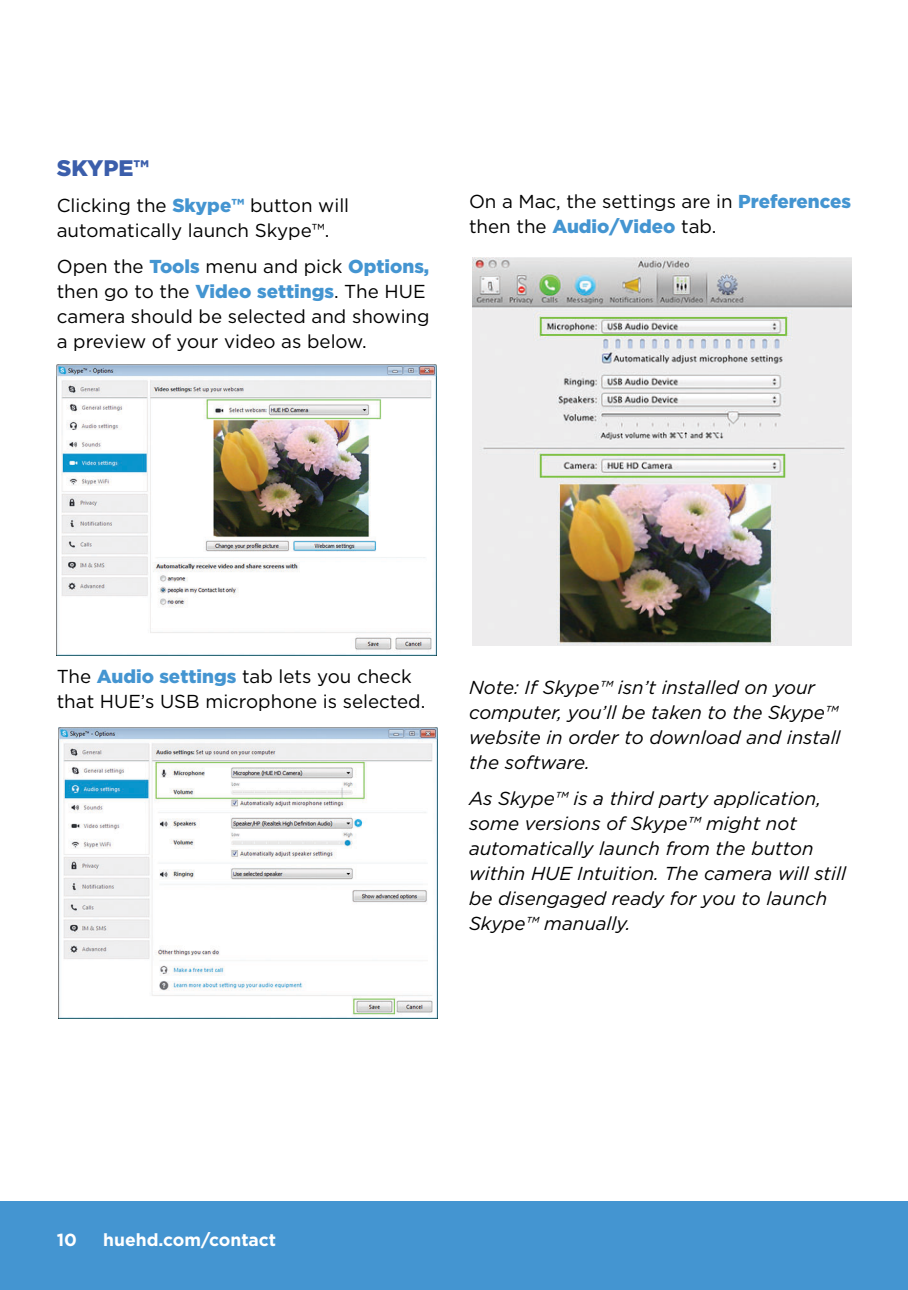
<style>
.page{position:relative;width:908px;height:1290px;background:#fff}
.page>*{position:absolute;margin:0;border:0;box-sizing:border-box;transform-origin:0 0}
.t1{font:900 22.5px "Gotham";color:#3b5eab}
.t2{font:18.75px/25px "Gotham";color:#000}
.t3{font:italic 18.75px/25px "Gotham";color:#000}
.t4{font:700 17.5px "Gotham";color:#fff}
.s1{font-weight:900;color:#4495d1}
</style>
<div class="page">
<div style="left:0;top:1201px;width:907px;height:89px;background:#4495d1"></div>
<img style="left:57px;top:365px;width:379px;height:290px">
<img style="left:58px;top:728px;width:379px;height:290px">
<img style="left:472px;top:257px;width:378px;height:388px">
<p class="t1" style="left:57px;top:155px;width:94px">SKYPE™</p>
<p class="t2" style="left:57px;top:192px;width:294px">Clicking the <span class="s1">Skype™</span> button will automatically launch Skype™.</p>
<p class="t2" style="left:57px;top:253px;width:374px">Open the <span class="s1">Tools</span> menu and pick <span class="s1">Options, </span>then go to the <span class="s1">Video settings</span>. The HUE camera should be selected and showing a preview of your video as below.</p>
<p class="t2" style="left:469px;top:189px;width:383px">On a Mac, the settings are in <span class="s1">Preferences </span>then the <span class="s1">Audio/Video</span> tab.</p>
<p class="t2" style="left:57px;top:664px;width:370px">The <span class="s1">Audio settings</span> tab lets you check that HUE’s USB microphone is selected.</p>
<p class="t3" style="left:469px;top:674px;width:373px">Note: If Skype™ isn’t installed on your computer, you’ll be taken to the Skype™ website in order to download and install the software.</p>
<p class="t3" style="left:469px;top:785px;width:378px">As Skype™ is a third party application, some versions of Skype™ might not automatically launch from the button within HUE Intuition. The camera will still be disengaged ready for you to launch Skype™ manually.</p>
<p class="t4" style="left:57px;top:1228px;width:22px">10</p>
<p class="t4" style="left:103px;top:1228px;width:174px">huehd.com/contact</p>
</div>
